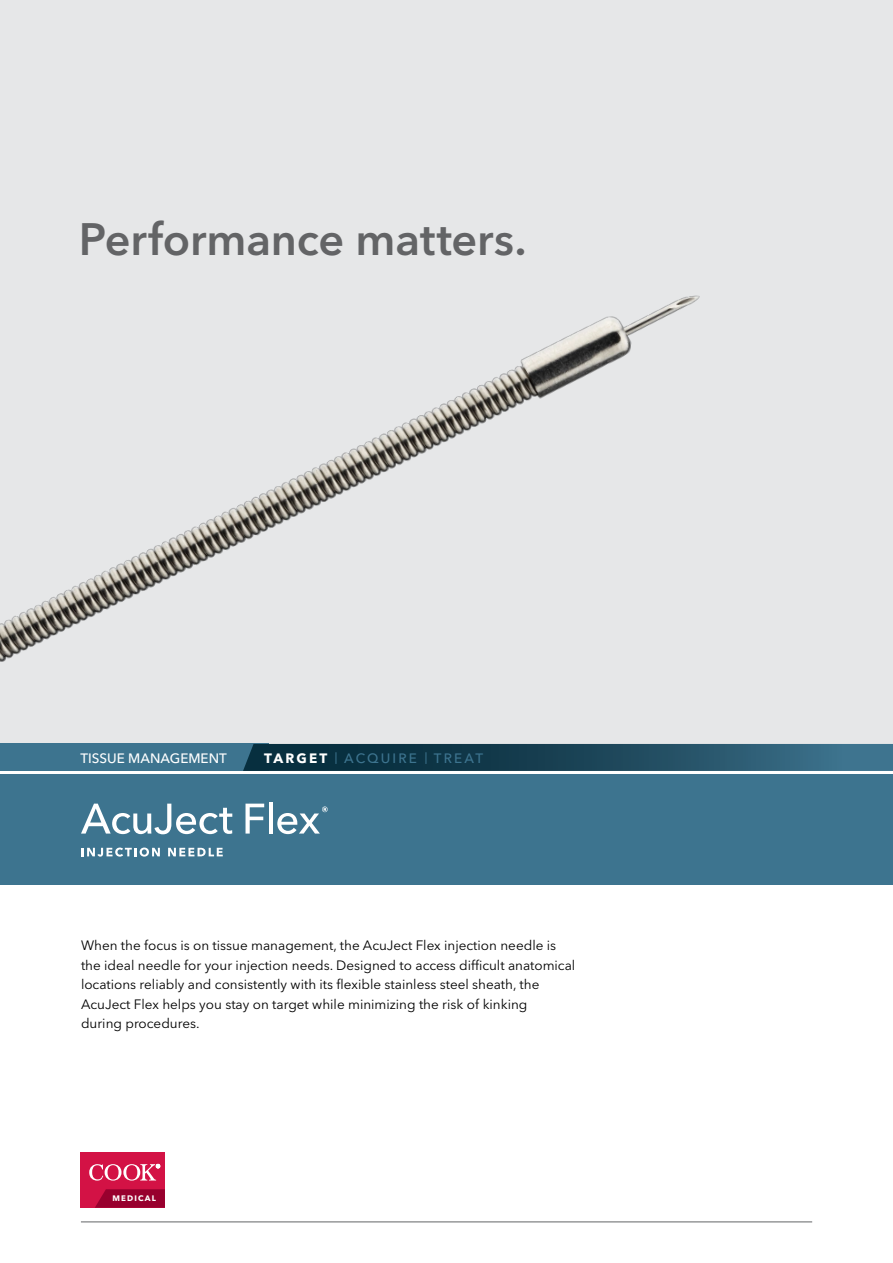
<style>
.page{position:relative;width:893px;height:1263px;background:#fff}
.page>*{position:absolute;margin:0;border:0;box-sizing:border-box;transform-origin:0 0}
.t1{font:600 45px "Avenir Next LT Pro";letter-spacing:-.005em;color:#636466}
.t2{font:13.5px/19.5px "Avenir Next LT Pro";color:#000}
.t3{font:500 13.5px "Avenir Next LT Pro";letter-spacing:.16em;color:#3d748f}
.t4{font:500 13.5px "Avenir Next LT Pro";color:#fff}
.t5{font:700 7.95px "Avenir Next LT Pro";letter-spacing:.155em;color:#fff}
.s1{font-weight:700;color:#fff}
.s2{font-size:11.7px}
</style>
<div class="page">
<hr style="left:81px;top:1221px;width:731px;height:1px;background:#636466">
<div style="left:81px;top:1152px;width:84px;height:56px;background:#d31245"></div>
<svg style="left:95px;top:1189px;width:70px;height:19px"></svg>
<svg style="left:89px;top:1164px;width:71px;height:16px"></svg>
<div style="left:0;top:0;width:893px;height:771px;background:#e6e7e8"></div>
<div style="left:0;top:774px;width:893px;height:110px;background:#3d748f"></div>
<img style="left:0;top:295px;width:700px;height:367px">
<div style="left:0;top:744px;width:269px;height:27px;background:#3d748f"></div>
<svg style="left:243px;top:744px;width:650px;height:27px"></svg>
<svg style="left:81px;top:804px;width:151px;height:30px"></svg>
<svg style="left:246px;top:804px;width:18px;height:29px"></svg>
<hr style="left:269px;top:801px;width:4px;height:32px;background:#fff">
<svg style="left:277px;top:806px;width:51px;height:28px"></svg>
<svg style="left:82px;top:847px;width:78px;height:10px"></svg>
<svg style="left:168px;top:848px;width:55px;height:8px"></svg>
<h1 class="t1" style="left:79px;top:212px;width:449px">Performance matters.</h1>
<p class="t4" style="left:80px;top:750px;width:148px">TISSUE MANAGEMENT</p>
<p class="t3" style="left:264px;top:750px;width:220px"><span class="s1">TARGET</span> <span class="s2">|</span> ACQUIRE <span class="s2">|</span> TREAT</p>
<p class="t2" style="left:81px;top:935px;width:496px">When the focus is on tissue management, the AcuJect Flex injection needle is the ideal needle for your injection needs. Designed to access difficult anatomical locations reliably and consistently with its flexible stainless steel sheath, the AcuJect Flex helps you stay on target while minimizing the risk of kinking<br>during procedures.</p>
<p class="t5" style="left:112px;top:1193px;width:45px">MEDICAL</p>
</div>
